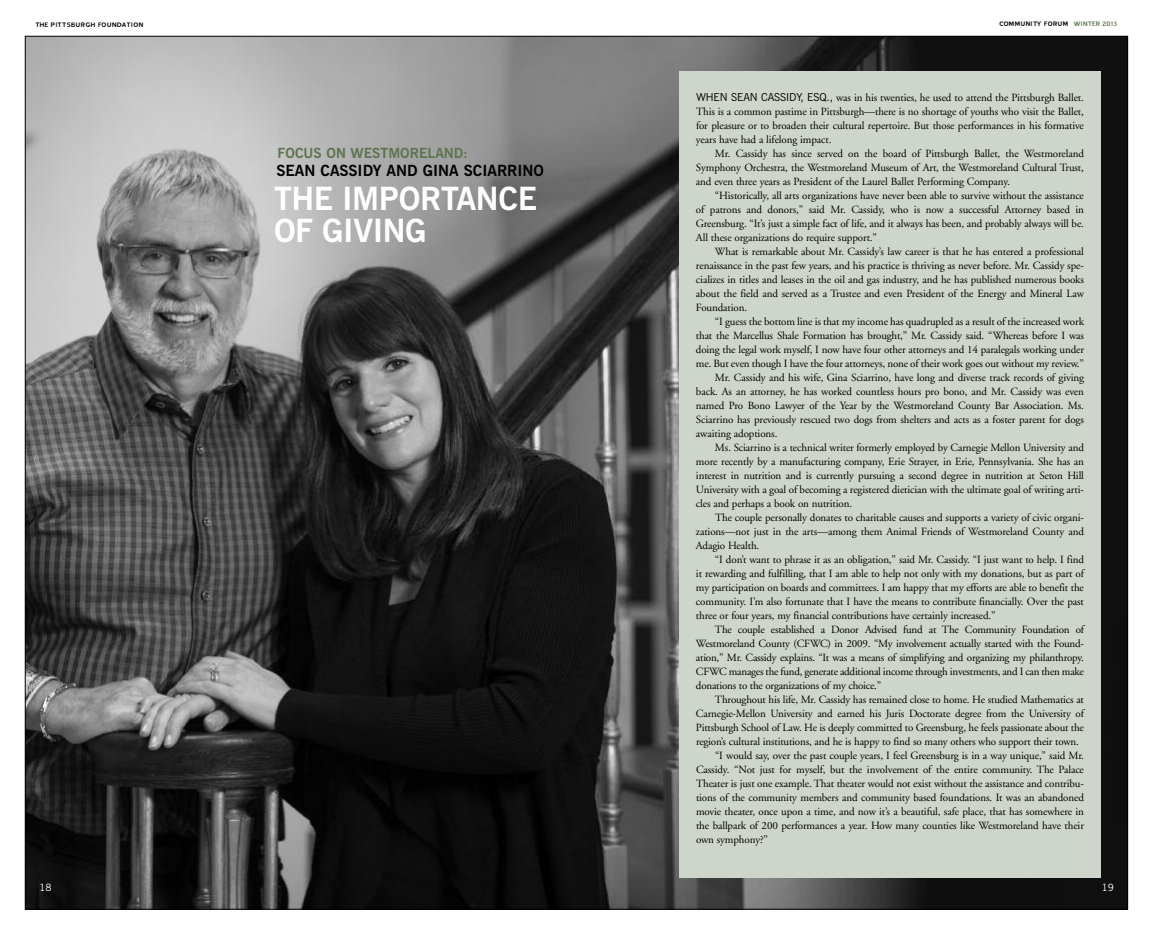
<style>
.page{position:relative;width:1152px;height:936px;background:#fff}
.page>*{position:absolute;margin:0;border:0;box-sizing:border-box;transform-origin:0 0}
.t1{font:700 32px/32px "News Gothic BT";letter-spacing:-.01em;color:#fff}
.t2{font:700 15.4px "News Gothic BT";color:#000}
.t3{font:700 14px "News Gothic BT";color:#5d744e}
.t4{font:11px/14px "Adobe Garamond";letter-spacing:-.01em;color:#000;text-align:justify}
.t5{font:10px "News Gothic BT";color:#fff}
.t6{font:8px "Blue Highway";color:#000}
.s1{color:#5d744e}
.s2{font-family:"News Gothic BT"}
</style>
<div class="page">
<img style="left:27px;top:38px;width:1099px;height:869px">
<div style="left:680px;top:71px;width:421px;height:807px;background:#ced5ca"></div>
<p class="t6" style="left:35px;top:19px;width:110px">THE PITTSBURGH FOUNDATION</p>
<p class="t6" style="left:999px;top:19px;width:120px">COMMUNITY FORUM <span class="s1">WINTER 2013</span></p>
<p class="t5" style="left:40px;top:884px;width:14px">18</p>
<p class="t3" style="left:278px;top:148px;width:192px">FOCUS ON WESTMORELAND:</p>
<h2 class="t2" style="left:277px;top:165px;width:269px">SEAN CASSIDY AND GINA SCIARRINO</h2>
<h1 class="t1" style="left:274px;top:185px;width:265px">THE IMPORTANCE<br>OF GIVING</h1>
<p class="t4" style="left:696px;top:92px;width:390px"><span class="s2">WHEN SEAN CASSIDY, ESQ.,</span> was in his twenties, he used to attend the Pittsburgh Ballet.<br>This is a common pastime in Pittsburgh—there is no shortage of youths who visit the Ballet, for pleasure or to broaden their cultural repertoire. But those performances in his formative years have had a lifelong impact.</p>
<p class="t4" style="left:696px;top:148px;width:390px;text-indent:19px">Mr. Cassidy has since served on the board of Pittsburgh Ballet, the Westmoreland Symphony Orchestra, the Westmoreland Museum of Art, the Westmoreland Cultural Trust, and even three years as President of the Laurel Ballet Performing Company.</p>
<p class="t4" style="left:696px;top:190px;width:390px;text-indent:19px">“Historically, all arts organizations have never been able to survive without the assistance of patrons and donors,” said Mr. Cassidy, who is now a successful Attorney based in Greensburg. “It’s just a simple fact of life, and it always has been, and probably always will be.<br>All these organizations do require support.”</p>
<p class="t4" style="left:696px;top:246px;width:390px;text-indent:19px">What is remarkable about Mr. Cassidy’s law career is that he has entered a professional renaissance in the past few years, and his practice is thriving as never before. Mr. Cassidy spe&shy;cializes in titles and leases in the oil and gas industry, and he has published numerous books about the field and served as a Trustee and even President of the Energy and Mineral Law Foundation.</p>
<p class="t4" style="left:715px;top:316px;width:371px">“I guess the bottom line is that my income has quadrupled as a result of the increased work</p>
<p class="t4" style="left:696px;top:330px;width:390px">that the Marcellus Shale Formation has brought,” Mr. Cassidy said. “Whereas before I was</p>
<p class="t4" style="left:696px;top:344px;width:390px">doing the legal work myself, I now have four other attorneys and 14 paralegals working under</p>
<p class="t4" style="left:696px;top:358px;width:390px">me. But even though I have the four attorneys, none of their work goes out without my review.”</p>
<p class="t4" style="left:715px;top:372px;width:371px">Mr. Cassidy and his wife, Gina Sciarrino, have long and diverse track records of giving</p>
<p class="t4" style="left:696px;top:386px;width:390px">back. As an attorney, he has worked countless hours pro bono, and Mr. Cassidy was even</p>
<p class="t4" style="left:696px;top:400px;width:390px">named Pro Bono Lawyer of the Year by the Westmoreland County Bar Association. Ms.</p>
<p class="t4" style="left:696px;top:414px;width:390px">Sciarrino has previously rescued two dogs from shelters and acts as a foster parent for dogs</p>
<p class="t4" style="left:696px;top:428px;width:83px">awaiting adoptions.</p>
<p class="t4" style="left:715px;top:442px;width:371px">Ms. Sciarrino is a technical writer formerly employed by Carnegie Mellon University and</p>
<p class="t4" style="left:696px;top:456px;width:390px">more recently by a manufacturing company, Erie Strayer, in Erie, Pennsylvania. She has an</p>
<p class="t4" style="left:696px;top:470px;width:390px">interest in nutrition and is currently pursuing a second degree in nutrition at Seton Hill</p>
<p class="t4" style="left:696px;top:484px;width:390px">University with a goal of becoming a registered dietician with the ultimate goal of writing arti-</p>
<p class="t4" style="left:696px;top:498px;width:158px">cles and perhaps a book on nutrition.</p>
<p class="t4" style="left:715px;top:512px;width:371px">The couple personally donates to charitable causes and supports a variety of civic organi-</p>
<p class="t4" style="left:696px;top:526px;width:390px">zations—not just in the arts—among them Animal Friends of Westmoreland County and</p>
<p class="t4" style="left:696px;top:540px;width:65px">Adagio Health.</p>
<p class="t4" style="left:715px;top:554px;width:371px">“I don’t want to phrase it as an obligation,” said Mr. Cassidy. “I just want to help. I find</p>
<p class="t4" style="left:696px;top:568px;width:390px">it rewarding and fulfilling, that I am able to help not only with my donations, but as part of</p>
<p class="t4" style="left:696px;top:582px;width:390px">my participation on boards and committees. I am happy that my efforts are able to benefit the</p>
<p class="t4" style="left:696px;top:596px;width:390px">community. I’m also fortunate that I have the means to contribute financially. Over the past</p>
<p class="t4" style="left:696px;top:610px;width:301px">three or four years, my financial contributions have certainly increased.”</p>
<p class="t4" style="left:715px;top:624px;width:371px">The couple established a Donor Advised fund at The Community Foundation of</p>
<p class="t4" style="left:696px;top:638px;width:390px">Westmoreland County (CFWC) in 2009. “My involvement actually started with the Found-</p>
<p class="t4" style="left:696px;top:652px;width:390px">ation,” Mr. Cassidy explains. “It was a means of simplifying and organizing my philanthropy.</p>
<p class="t4" style="left:696px;top:666px;width:390px">CFWC manages the fund, generate additional income through investments, and I can then make</p>
<p class="t4" style="left:696px;top:680px;width:187px">donations to the organizations of my choice.”</p>
<p class="t4" style="left:715px;top:694px;width:371px">Throughout his life, Mr. Cassidy has remained close to home. He studied Mathematics at</p>
<p class="t4" style="left:696px;top:708px;width:390px">Carnegie-Mellon University and earned his Juris Doctorate degree from the University of</p>
<p class="t4" style="left:696px;top:722px;width:390px">Pittsburgh School of Law. He is deeply committed to Greensburg, he feels passionate about the</p>
<p class="t4" style="left:696px;top:736px;width:385px">region’s cultural institutions, and he is happy to find so many others who support their town.</p>
<p class="t4" style="left:715px;top:750px;width:371px">“I would say, over the past couple years, I feel Greensburg is in a way unique,” said Mr.</p>
<p class="t4" style="left:696px;top:764px;width:390px">Cassidy. “Not just for myself, but the involvement of the entire community. The Palace</p>
<p class="t4" style="left:696px;top:778px;width:390px">Theater is just one example. That theater would not exist without the assistance and contribu-</p>
<p class="t4" style="left:696px;top:792px;width:390px">tions of the community members and community based foundations. It was an abandoned</p>
<p class="t4" style="left:696px;top:806px;width:390px">movie theater, once upon a time, and now it’s a beautiful, safe place, that has somewhere in</p>
<p class="t4" style="left:696px;top:820px;width:390px">the ballpark of 200 performances a year. How many counties like Westmoreland have their</p>
<p class="t4" style="left:696px;top:834px;width:74px">own symphony?”</p>
<p class="t5" style="left:1102px;top:884px;width:14px">19</p>
</div>
